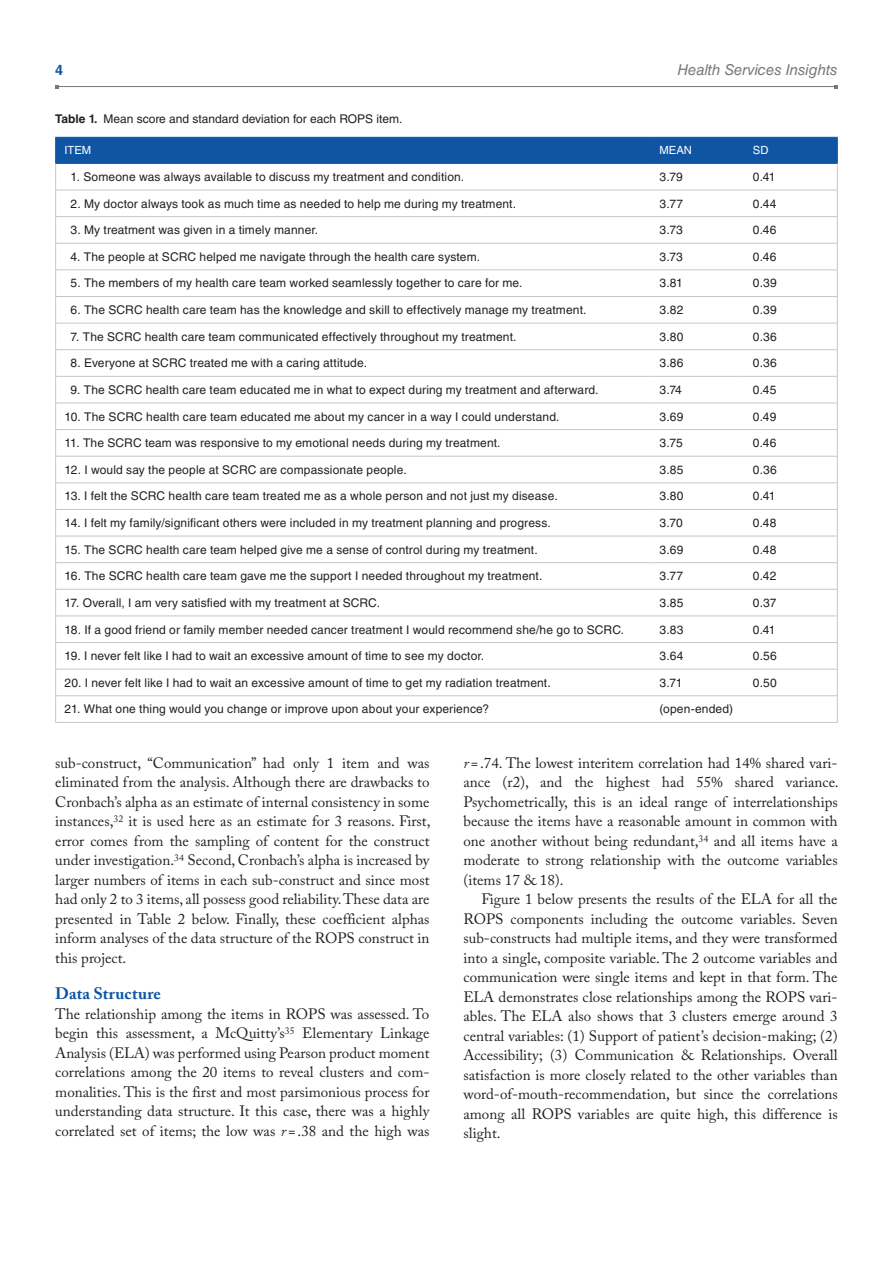
<style>
.page{position:relative;width:893px;height:1263px;background:#fff}
.page>*{position:absolute;margin:0;border:0;box-sizing:border-box;transform-origin:0 0}
.t1{font:700 16.5px "Adobe Caslon Pro";letter-spacing:.01em;color:#1055a4}
.t2{font:15px/19.5px "Adobe Caslon Pro";color:#231f20;text-align:justify}
.t3{font:italic 15px "Helvetica LT Std";letter-spacing:-.005em;color:#76787b}
.t4{font:700 14.25px "Helvetica LT Std";color:#1055a4}
.t5{font:12px "Helvetica LT Std";letter-spacing:.01em;color:#231f20}
.t6{font:11.25px "Helvetica LT Std";color:#fff}
.s1{font-weight:700}
.s2{font-style:italic}
</style>
<div class="page">
<hr style="left:57px;top:86px;width:779px;height:1px;background:#76787b">
<svg style="left:55px;top:137px;width:783px;height:585px"></svg>
<hr style="left:55px;top:722px;width:596px;height:1px;background:#c5c6c8">
<hr style="left:651px;top:695px;width:93px;height:1px;background:#c5c6c8">
<hr style="left:651px;top:722px;width:93px;height:1px;background:#c5c6c8">
<hr style="left:744px;top:722px;width:94px;height:1px;background:#c5c6c8">
<p class="t4" style="left:55px;top:61px;width:9px">4</p>
<p class="t3" style="left:677px;top:61px;width:162px">Health Services Insights</p>
<p class="t5" style="left:55px;top:112px;width:349px"><span class="s1">Table 1.</span> Mean score and standard deviation for each ROPS item.</p>
<p class="t6" style="left:65px;top:144px;width:12px">Item</p>
<p class="t6" style="left:660px;top:144px;width:34px">Mean</p>
<p class="t6" style="left:753px;top:144px;width:17px">SD</p>
<p class="t5" style="left:71px;top:170px;width:395px">1. Someone was always available to discuss my treatment and condition.</p>
<p class="t5" style="left:660px;top:170px;width:25px">3.79</p>
<p class="t5" style="left:753px;top:170px;width:24px">0.41</p>
<p class="t5" style="left:71px;top:196px;width:447px">2. My doctor always took as much time as needed to help me during my treatment.</p>
<p class="t5" style="left:660px;top:196px;width:25px">3.77</p>
<p class="t5" style="left:753px;top:196px;width:25px">0.44</p>
<p class="t5" style="left:71px;top:223px;width:249px">3. My treatment was given in a timely manner.</p>
<p class="t5" style="left:660px;top:223px;width:25px">3.73</p>
<p class="t5" style="left:753px;top:223px;width:25px">0.46</p>
<p class="t5" style="left:71px;top:250px;width:411px">4. The people at SCRC helped me navigate through the health care system.</p>
<p class="t5" style="left:660px;top:250px;width:25px">3.73</p>
<p class="t5" style="left:753px;top:250px;width:25px">0.46</p>
<p class="t5" style="left:71px;top:276px;width:453px">5. The members of my health care team worked seamlessly together to care for me.</p>
<p class="t5" style="left:660px;top:276px;width:25px">3.81</p>
<p class="t5" style="left:753px;top:276px;width:25px">0.39</p>
<p class="t5" style="left:71px;top:303px;width:517px">6. The SCRC health care team has the knowledge and skill to effectively manage my treatment.</p>
<p class="t5" style="left:660px;top:303px;width:25px">3.82</p>
<p class="t5" style="left:753px;top:303px;width:25px">0.39</p>
<p class="t5" style="left:71px;top:330px;width:447px">7. The SCRC health care team communicated effectively throughout my treatment.</p>
<p class="t5" style="left:660px;top:330px;width:25px">3.80</p>
<p class="t5" style="left:753px;top:330px;width:25px">0.36</p>
<p class="t5" style="left:71px;top:356px;width:298px">8. Everyone at SCRC treated me with a caring attitude.</p>
<p class="t5" style="left:660px;top:356px;width:25px">3.86</p>
<p class="t5" style="left:753px;top:356px;width:25px">0.36</p>
<p class="t5" style="left:71px;top:383px;width:529px">9. The SCRC health care team educated me in what to expect during my treatment and afterward.</p>
<p class="t5" style="left:660px;top:383px;width:24px">3.74</p>
<p class="t5" style="left:753px;top:383px;width:25px">0.45</p>
<p class="t5" style="left:65px;top:409px;width:496px">10. The SCRC health care team educated me about my cancer in a way I could understand.</p>
<p class="t5" style="left:660px;top:409px;width:25px">3.69</p>
<p class="t5" style="left:753px;top:409px;width:25px">0.49</p>
<p class="t5" style="left:65px;top:436px;width:437px">11. The SCRC team was responsive to my emotional needs during my treatment.</p>
<p class="t5" style="left:660px;top:436px;width:25px">3.75</p>
<p class="t5" style="left:753px;top:436px;width:25px">0.46</p>
<p class="t5" style="left:65px;top:463px;width:344px">12. I would say the people at SCRC are compassionate people.</p>
<p class="t5" style="left:660px;top:463px;width:25px">3.85</p>
<p class="t5" style="left:753px;top:463px;width:25px">0.36</p>
<p class="t5" style="left:65px;top:489px;width:495px">13. I felt the SCRC health care team treated me as a whole person and not just my disease.</p>
<p class="t5" style="left:660px;top:489px;width:25px">3.80</p>
<p class="t5" style="left:753px;top:489px;width:24px">0.41</p>
<p class="t5" style="left:65px;top:516px;width:488px">14. I felt my family/significant others were included in my treatment planning and progress.</p>
<p class="t5" style="left:660px;top:516px;width:25px">3.70</p>
<p class="t5" style="left:753px;top:516px;width:25px">0.48</p>
<p class="t5" style="left:65px;top:542px;width:475px">15. The SCRC health care team helped give me a sense of control during my treatment.</p>
<p class="t5" style="left:660px;top:542px;width:25px">3.69</p>
<p class="t5" style="left:753px;top:542px;width:25px">0.48</p>
<p class="t5" style="left:65px;top:569px;width:479px">16. The SCRC health care team gave me the support I needed throughout my treatment.</p>
<p class="t5" style="left:660px;top:569px;width:25px">3.77</p>
<p class="t5" style="left:753px;top:569px;width:25px">0.42</p>
<p class="t5" style="left:65px;top:596px;width:317px">17. Overall, I am very satisfied with my treatment at SCRC.</p>
<p class="t5" style="left:660px;top:596px;width:25px">3.85</p>
<p class="t5" style="left:753px;top:596px;width:25px">0.37</p>
<p class="t5" style="left:65px;top:622px;width:561px">18. If a good friend or family member needed cancer treatment I would recommend she/he go to SCRC.</p>
<p class="t5" style="left:660px;top:622px;width:25px">3.83</p>
<p class="t5" style="left:753px;top:622px;width:24px">0.41</p>
<p class="t5" style="left:65px;top:649px;width:421px">19. I never felt like I had to wait an excessive amount of time to see my doctor.</p>
<p class="t5" style="left:660px;top:649px;width:25px">3.64</p>
<p class="t5" style="left:753px;top:649px;width:25px">0.56</p>
<p class="t5" style="left:65px;top:676px;width:488px">20. I never felt like I had to wait an excessive amount of time to get my radiation treatment.</p>
<p class="t5" style="left:660px;top:676px;width:24px">3.71</p>
<p class="t5" style="left:753px;top:676px;width:25px">0.50</p>
<p class="t5" style="left:65px;top:702px;width:426px">21. What one thing would you change or improve upon about your experience?</p>
<p class="t5" style="left:660px;top:702px;width:75px">(open-ended)</p>
<p class="t2" style="left:55px;top:753px;width:377px">sub-construct, “Communication” had only 1 item and was eliminated from the analysis. Although there are drawbacks to Cronbach’s alpha as an estimate of internal consistency in some instances,<sup>32</sup> it is used here as an estimate for 3 reasons. First, error comes from the sampling of content for the construct under investigation.<sup>34</sup> Second, Cronbach’s alpha is increased by larger numbers of items in each sub-construct and since most had only 2 to 3 items, all possess good reliability. These data are presented in Table 2 below. Finally, these coefficient alphas inform analyses of the data structure of the ROPS construct in this project.</p>
<p class="t1" style="left:55px;top:984px;width:107px">Data Structure</p>
<p class="t2" style="left:55px;top:1004px;width:376px">The relationship among the items in ROPS was assessed. To begin this assessment, a McQuitty’s<sup>35</sup> Elementary Linkage Analysis (ELA) was performed using Pearson product moment correlations among the 20 items to reveal clusters and com&shy;monalities. This is the first and most parsimonious process for understanding data structure. It this case, there was a highly correlated set of items; the low was <span class="s2">r</span> =.38 and the high was</p>
<p class="t2" style="left:463px;top:753px;width:377px"><span class="s2">r</span> = .74. The lowest interitem correlation had 14% shared vari&shy;ance (r2), and the highest had 55% shared variance.<br>Psychometrically, this is an ideal range of interrelationships because the items have a reasonable amount in common with one another without being redundant,<sup>34</sup> and all items have a moderate to strong relationship with the outcome variables (items 17 &amp; 18).</p>
<p class="t2" style="left:463px;top:889px;width:376px;text-indent:18px">Figure 1 below presents the results of the ELA for all the ROPS components including the outcome variables. Seven sub-constructs had multiple items, and they were transformed into a single, composite variable. The 2 outcome variables and communication were single items and kept in that form. The ELA demonstrates close relationships among the ROPS vari&shy;ables. The ELA also shows that 3 clusters emerge around 3 central variables: (1) Support of patient’s decision-making; (2)<br>Accessibility; (3) Communication &amp; Relationships. Overall satisfaction is more closely related to the other variables than word-of-mouth-recommendation, but since the correlations among all ROPS variables are quite high, this difference is slight.</p>
</div>
